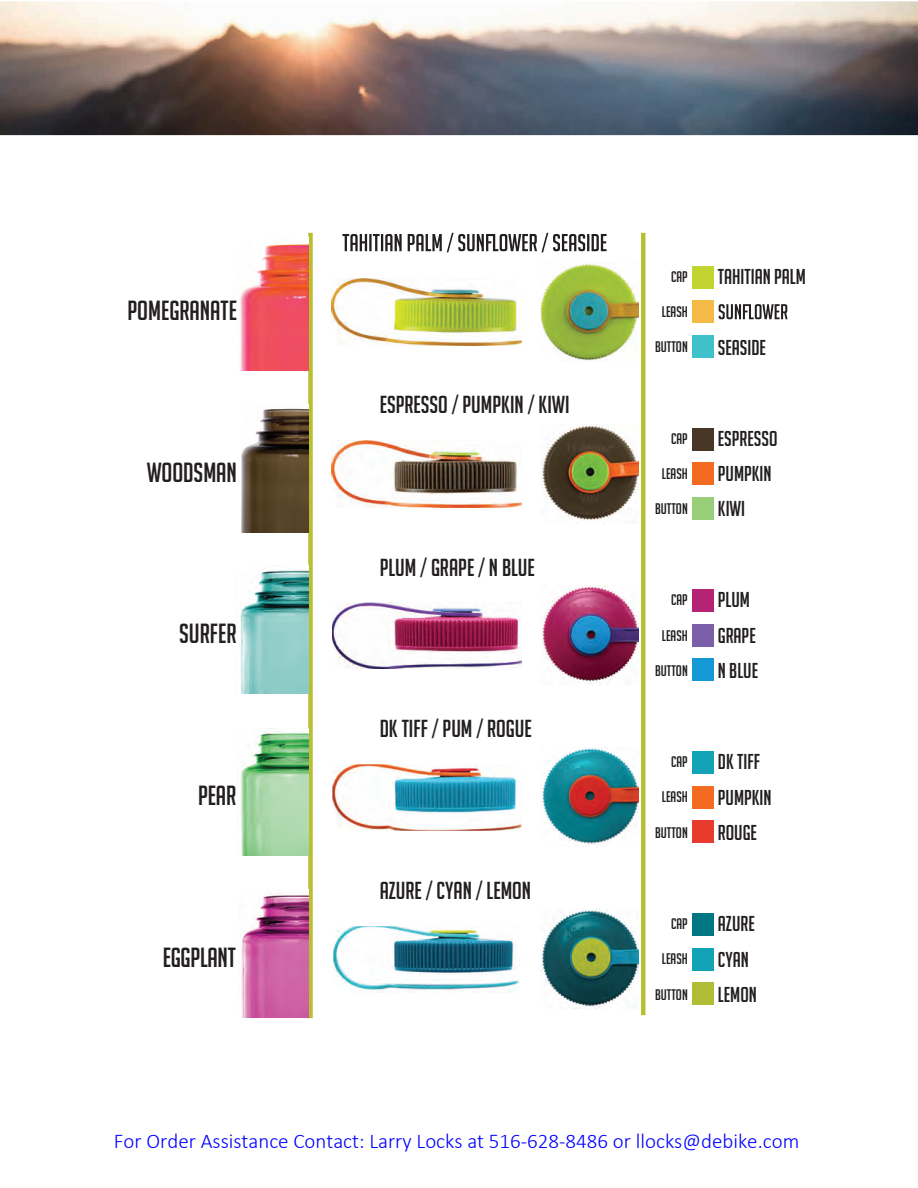
<style>
.page{position:relative;width:918px;height:1188px;background:#fff}
.page>*{position:absolute;margin:0;border:0;box-sizing:border-box;transform-origin:0 0}
.t1{font:27px "Big Noodle Titling";color:#231f20}
.t2{font:24px "Big Noodle Titling";color:#231f20}
.t3{font:21px/35.2px "Big Noodle Titling";color:#231f20}
.t4{font:300 21px "Calibri";color:#00f}
.t5{font:15px "Big Noodle Titling";color:#231f20}
</style>
<div class="page">
<img style="left:0;top:1px;width:918px;height:134px">
<div style="left:641px;top:233px;width:5px;height:782px;background:#b9be33"></div>
<div style="left:308px;top:233px;width:5px;height:785px;background:#b9be33"></div>
<svg style="left:342px;top:233px;width:265px;height:19px"></svg>
<img style="left:540px;top:262px;width:99px;height:99px">
<div style="left:692px;top:266px;width:22px;height:23px;background:#c1d42f"></div>
<div style="left:692px;top:335px;width:22px;height:23px;background:#3ec1cb"></div>
<div style="left:692px;top:300px;width:22px;height:23px;background:#f4bc47"></div>
<svg style="left:719px;top:304px;width:69px;height:15px"></svg>
<img style="left:332px;top:279px;width:190px;height:66px">
<img style="left:542px;top:424px;width:97px;height:98px">
<div style="left:692px;top:428px;width:22px;height:22px;background:#483626"></div>
<div style="left:692px;top:497px;width:22px;height:23px;background:#98ce77"></div>
<div style="left:692px;top:462px;width:22px;height:23px;background:#f36a21"></div>
<img style="left:332px;top:441px;width:190px;height:66px">
<div style="left:692px;top:589px;width:22px;height:23px;background:#b42374"></div>
<img style="left:541px;top:586px;width:98px;height:99px">
<div style="left:692px;top:659px;width:22px;height:22px;background:#1598d6"></div>
<div style="left:692px;top:624px;width:22px;height:23px;background:#7b5fa9"></div>
<img style="left:332px;top:602px;width:190px;height:67px">
<img style="left:541px;top:748px;width:98px;height:99px">
<div style="left:692px;top:751px;width:22px;height:23px;background:#12a4b6"></div>
<div style="left:692px;top:820px;width:22px;height:23px;background:#e63b2d"></div>
<div style="left:692px;top:786px;width:22px;height:23px;background:#f36a21"></div>
<img style="left:332px;top:764px;width:189px;height:67px">
<img style="left:541px;top:910px;width:98px;height:97px">
<div style="left:692px;top:913px;width:22px;height:23px;background:#007682"></div>
<div style="left:692px;top:982px;width:22px;height:23px;background:#b1bd36"></div>
<div style="left:692px;top:948px;width:22px;height:22px;background:#12a4b6"></div>
<img style="left:333px;top:926px;width:186px;height:67px">
<img style="left:240px;top:565px;width:68px;height:129px">
<img style="left:237px;top:729px;width:72px;height:127px">
<img style="left:241px;top:893px;width:67px;height:125px">
<img style="left:240px;top:244px;width:68px;height:126px">
<img style="left:241px;top:408px;width:67px;height:124px">
<p class="t1" style="left:127px;top:296px;width:111px">POMEGRANATE</p>
<p class="t1" style="left:147px;top:457px;width:92px">WOODSMAN</p>
<p class="t1" style="left:179px;top:619px;width:59px">SURFER</p>
<p class="t1" style="left:198px;top:781px;width:39px">PEAR</p>
<p class="t1" style="left:163px;top:943px;width:75px">EGGPLANT</p>
<p class="t2" style="left:380px;top:392px;width:191px">ESPRESSO / PUMPKIN / KIWI</p>
<p class="t2" style="left:380px;top:554px;width:157px">PLUM / GRAPE / N BLUE</p>
<p class="t2" style="left:380px;top:715px;width:154px">DK TIFF / PUM / ROGUE</p>
<p class="t2" style="left:380px;top:877px;width:153px">AZURE / CYAN / LEMON</p>
<p class="t5" style="left:671px;top:268px;width:18px">CAP</p>
<p class="t5" style="left:662px;top:304px;width:27px">LEASH</p>
<p class="t5" style="left:655px;top:339px;width:34px">BUTTON</p>
<p class="t5" style="left:671px;top:430px;width:18px">CAP</p>
<p class="t5" style="left:662px;top:466px;width:27px">LEASH</p>
<p class="t5" style="left:655px;top:501px;width:34px">BUTTON</p>
<p class="t5" style="left:671px;top:592px;width:18px">CAP</p>
<p class="t5" style="left:662px;top:627px;width:27px">LEASH</p>
<p class="t5" style="left:655px;top:662px;width:34px">BUTTON</p>
<p class="t5" style="left:671px;top:754px;width:18px">CAP</p>
<p class="t5" style="left:662px;top:789px;width:27px">LEASH</p>
<p class="t5" style="left:655px;top:824px;width:34px">BUTTON</p>
<p class="t5" style="left:671px;top:916px;width:18px">CAP</p>
<p class="t5" style="left:662px;top:951px;width:27px">LEASH</p>
<p class="t5" style="left:655px;top:986px;width:34px">BUTTON</p>
<p class="t3" style="left:718px;top:259px;width:90px">TAHITIAN PALM</p>
<p class="t3" style="left:718px;top:329px;width:50px">SEASIDE</p>
<p class="t3" style="left:718px;top:421px;width:61px">ESPRESSO<br>PUMPKIN<br>KIWI</p>
<p class="t3" style="left:718px;top:582px;width:34px">PLUM</p>
<p class="t3" style="left:718px;top:618px;width:39px">GRAPE</p>
<p class="t3" style="left:718px;top:653px;width:42px">N BLUE</p>
<p class="t3" style="left:718px;top:744px;width:55px">DK TIFF<br>PUMPKIN<br>ROUGE</p>
<p class="t3" style="left:718px;top:906px;width:40px">AZURE<br>CYAN<br>LEMON</p>
<p class="t4" style="left:114px;top:1133px;width:687px">For Order Assistance Contact: Larry Locks at 516-628-8486 or llocks@debike.com</p>
</div>
